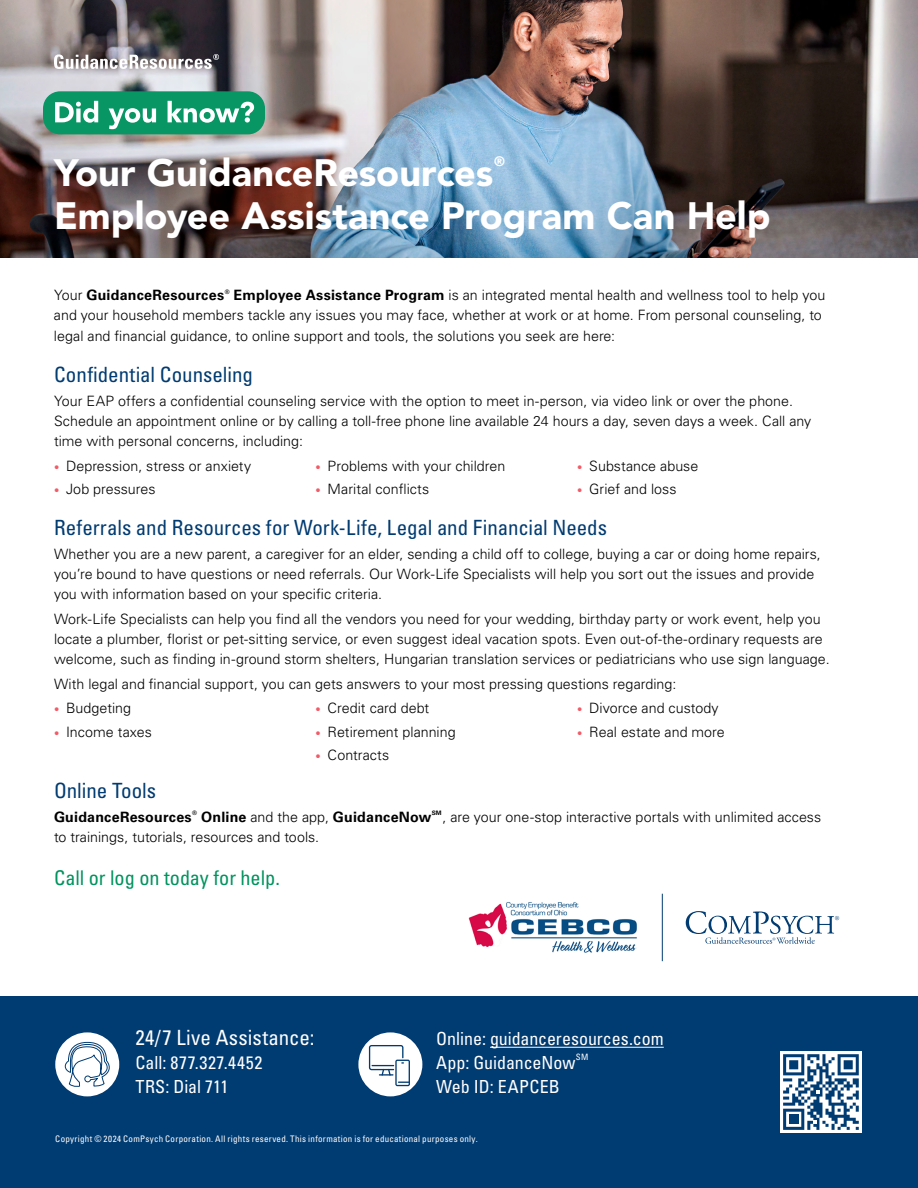
<style>
.page{position:relative;width:918px;height:1188px;background:#fff}
.page>*{position:absolute;margin:0;border:0;box-sizing:border-box;transform-origin:0 0}
.t1{font:900 37.8px "Avenir LT Std";color:#fff}
.t2{font:condensed 21px "Univers LT Std";color:#003b71}
.t3{font:condensed 21px "Univers LT Std";letter-spacing:.01em;color:#fff}
.t4{font:condensed 20.25px "Univers LT Std";color:#00935f}
.t5{font:condensed 18px/24px "Univers LT Std";color:#fff}
.t6{font:300 14.25px/20.2px "Univers LT Std";color:#000}
.t7{font:700 14.25px "Univers LT Std";letter-spacing:.015em;color:#000}
.t8{font:900 13.65px "Avenir LT Std";color:#fff}
.t9{font:condensed 9px "Univers LT Std";letter-spacing:.03em;color:#fff}
.t10{font:condensed 8.7px "Univers LT Std";color:#fff}
.t11{font:700 6.15px "Univers LT Std";color:#000}
.s1{font-weight:300}
.s2{font-weight:700}
.s3{font-size:10.5px;color:#f15b67}
</style>
<div class="page">
<img style="left:0;top:0;width:918px;height:120px">
<img style="left:0;top:120px;width:918px;height:137px">
<svg style="left:54px;top:54px;width:165px;height:15px"></svg>
<div style="left:43px;top:91px;width:222px;height:43px;background:#089665;border-radius:17px"></div>
<svg style="left:55px;top:101px;width:199px;height:28px"></svg>
<div style="left:0;top:997px;width:918px;height:191px;background:#003b71"></div>
<hr style="left:490px;top:1047px;width:174px;height:1px;background:#fff">
<div style="left:780px;top:1051px;width:82px;height:82px;background:#fff"></div>
<svg style="left:783px;top:1054px;width:76px;height:76px"></svg>
<div style="left:55px;top:1032px;width:64px;height:64px;background:#fff;border-radius:50%"></div>
<div style="left:358px;top:1032px;width:64px;height:64px;background:#fff;border-radius:50%"></div>
<svg style="left:369px;top:1045px;width:41px;height:41px"></svg>
<svg style="left:64px;top:1039px;width:47px;height:58px"></svg>
<svg style="left:686px;top:911px;width:153px;height:33px"></svg>
<hr style="left:662px;top:894px;width:1px;height:67px;background:#003b71">
<img style="left:468px;top:902px;width:169px;height:51px">
<h1 class="t1" style="left:54px;top:150px;width:441px">Your GuidanceResources</h1>
<p class="t8" style="left:494px;top:153px;width:12px">®</p>
<h1 class="t1" style="left:54px;top:193px;width:718px">Employee Assistance Program Can Help</h1>
<p class="t7" style="left:54px;top:287px;width:172px"><span class="s1">Your</span> GuidanceResources</p>
<p class="t11" style="left:225px;top:288px;width:6px">®</p>
<p class="t6" style="left:54px;top:285px;width:773px;text-indent:180px"><span class="s2">Employee Assistance Program</span> is an integrated mental health and wellness tool to help you and your household members tackle any issues you may face, whether at work or at home. From personal counseling, to legal and financial guidance, to online support and tools, the solutions you seek are here:</p>
<h2 class="t2" style="left:54px;top:362px;width:201px">Confidential Counseling</h2>
<p class="t6" style="left:54px;top:391px;width:759px">Your EAP offers a confidential counseling service with the option to meet in-person, via video link or over the phone.<br>Schedule an appointment online or by calling a toll-free phone line available 24 hours a day, seven days a week. Call any time with personal concerns, including:</p>
<p class="t6" style="left:54px;top:456px;width:199px"><span class="s3">•</span> Depression, stress or anxiety</p>
<p class="t6" style="left:54px;top:479px;width:103px"><span class="s3">•</span> Job pressures</p>
<p class="t6" style="left:577px;top:456px;width:123px"><span class="s3">•</span> Substance abuse</p>
<p class="t6" style="left:577px;top:479px;width:101px"><span class="s3">•</span> Grief and loss</p>
<h2 class="t2" style="left:54px;top:515px;width:555px">Referrals and Resources for Work-Life, Legal and Financial Needs</h2>
<p class="t6" style="left:54px;top:544px;width:768px">Whether you are a new parent, a caregiver for an elder, sending a child off to college, buying a car or doing home repairs, you’re bound to have questions or need referrals. Our Work-Life Specialists will help you sort out the issues and provide you with information based on your specific criteria.</p>
<p class="t6" style="left:54px;top:609px;width:777px">Work-Life Specialists can help you find all the vendors you need for your wedding, birthday party or work event, help you locate a plumber, florist or pet-sitting service, or even suggest ideal vacation spots. Even out-of-the-ordinary requests are welcome, such as finding in-ground storm shelters, Hungarian translation services or pediatricians who use sign language.</p>
<p class="t6" style="left:54px;top:674px;width:624px">With legal and financial support, you can gets answers to your most pressing questions regarding:</p>
<p class="t6" style="left:54px;top:698px;width:79px"><span class="s3">•</span> Budgeting</p>
<p class="t6" style="left:54px;top:721px;width:99px"><span class="s3">•</span> Income taxes</p>
<p class="t6" style="left:316px;top:456px;width:191px"><span class="s3">•</span> Problems with your children</p>
<p class="t6" style="left:316px;top:479px;width:115px"><span class="s3">•</span> Marital conflicts</p>
<p class="t6" style="left:316px;top:698px;width:115px"><span class="s3">•</span> Credit card debt</p>
<p class="t6" style="left:316px;top:721px;width:142px"><span class="s3">•</span> Retirement planning</p>
<p class="t6" style="left:316px;top:745px;width:75px"><span class="s3">•</span> Contracts</p>
<p class="t6" style="left:577px;top:698px;width:143px"><span class="s3">•</span> Divorce and custody</p>
<p class="t6" style="left:577px;top:721px;width:149px"><span class="s3">•</span> Real estate and more</p>
<h2 class="t2" style="left:54px;top:778px;width:104px">Online Tools</h2>
<p class="t7" style="left:54px;top:809px;width:139px">GuidanceResources</p>
<p class="t11" style="left:192px;top:810px;width:6px">®</p>
<p class="t7" style="left:201px;top:809px;width:232px">Online <span class="s1">and the app,</span> GuidanceNow</p>
<p class="t11" style="left:432px;top:810px;width:12px">SM</p>
<p class="t6" style="left:442px;top:807px;width:380px">, are your one-stop interactive portals with unlimited access</p>
<p class="t6" style="left:54px;top:827px;width:267px">to trainings, tutorials, resources and tools.</p>
<h3 class="t4" style="left:54px;top:865px;width:227px">Call or log on today for help.</h3>
<h2 class="t3" style="left:135px;top:1025px;width:181px">24/7 Live Assistance:</h2>
<p class="t5" style="left:135px;top:1051px;width:128px">Call: 877.327.4452<br>TRS: Dial 711</p>
<p class="t5" style="left:436px;top:1027px;width:229px">Online: guidanceresources.com<br>App: GuidanceNow</p>
<p class="t10" style="left:576px;top:1051px;width:14px">SM</p>
<p class="t5" style="left:436px;top:1075px;width:125px">Web ID: EAPCEB</p>
<p class="t9" style="left:55px;top:1133px;width:424px">Copyright © 2024 ComPsych Corporation. All rights reserved. This information is for educational purposes only.</p>
</div>
